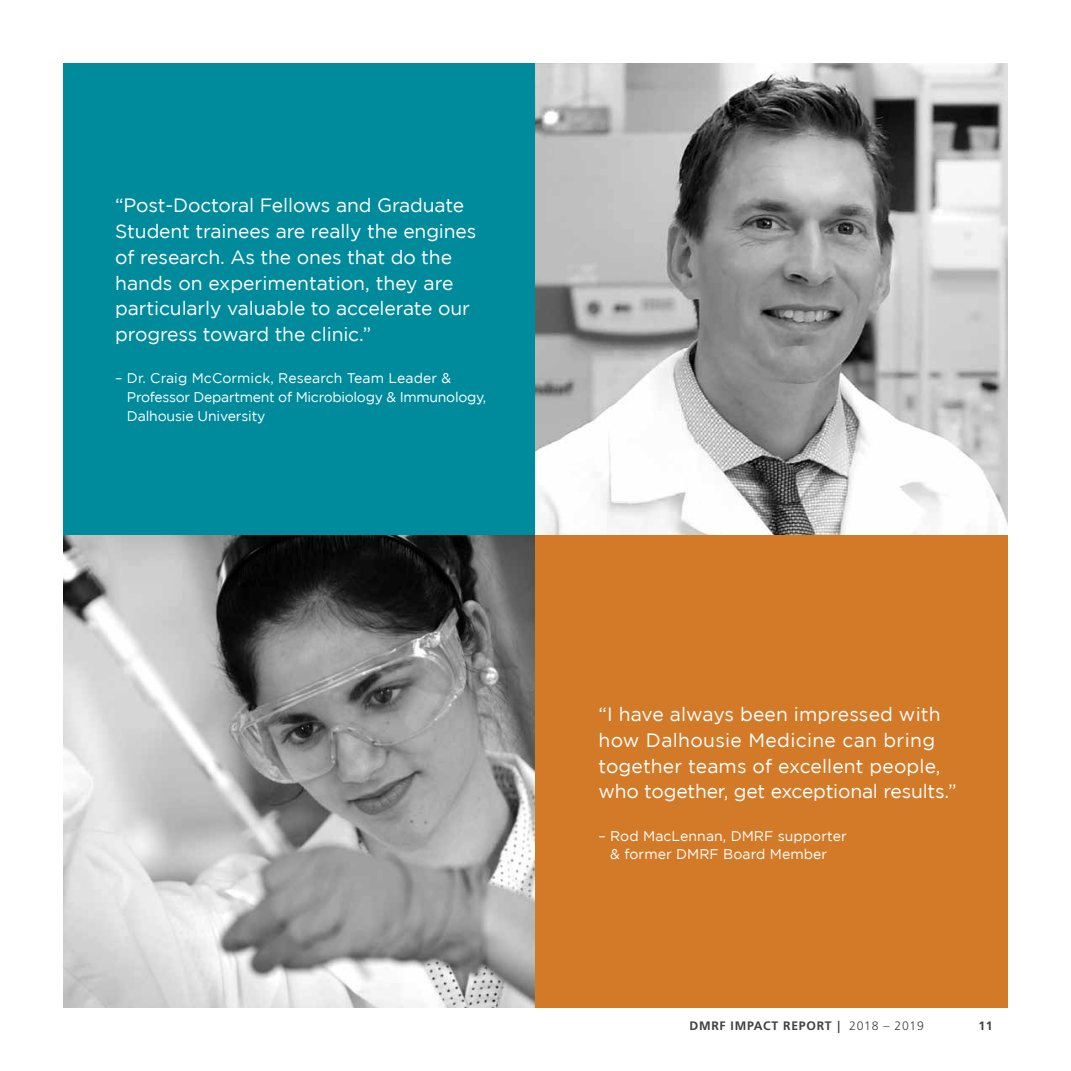
<style>
.page{position:relative;width:1071px;height:1071px;background:#fff}
.page>*{position:absolute;margin:0;border:0;box-sizing:border-box;transform-origin:0 0}
.t1{font:19.25px/25.7px "Gotham";letter-spacing:-.005em;color:#fff}
.t2{font:14px/18.7px "Gotham";letter-spacing:-.005em;color:#fff}
.t3{font:700 12.25px "Frutiger LT Std";letter-spacing:.06em;color:#414042}
.s1{font-weight:300}
</style>
<div class="page">
<div style="left:63px;top:63px;width:473px;height:473px;background:#008b9d"></div>
<img style="left:63px;top:536px;width:473px;height:472px">
<img style="left:536px;top:63px;width:472px;height:473px">
<div style="left:536px;top:536px;width:472px;height:472px;background:#d37a28"></div>
<p class="t1" style="left:115px;top:192px;width:363px">“Post-Doctoral Fellows and Graduate Student trainees are really the engines of research. As the ones that do the hands on experimentation, they are particularly valuable to accelerate our progress toward the clinic.”</p>
<p class="t2" style="left:127px;top:369px;width:361px;text-indent:-12px">– Dr. Craig McCormick, Research Team Leader &amp;<br>Professor Department of Microbiology &amp; Immunology,<br>Dalhousie University</p>
<p class="t1" style="left:598px;top:701px;width:360px">“I have always been impressed with how Dalhousie Medicine can bring together teams of excellent people, who together, get exceptional results.”</p>
<p class="t2" style="left:598px;top:826px;width:250px;text-align:center">– Rod MacLennan, DMRF supporter &amp; former DMRF Board Member</p>
<p class="t3" style="left:690px;top:1018px;width:236px">DMRF IMPACT REPORT | <span class="s1">2018 – 2019</span></p>
<p class="t3" style="left:978px;top:1018px;width:16px">11</p>
</div>
